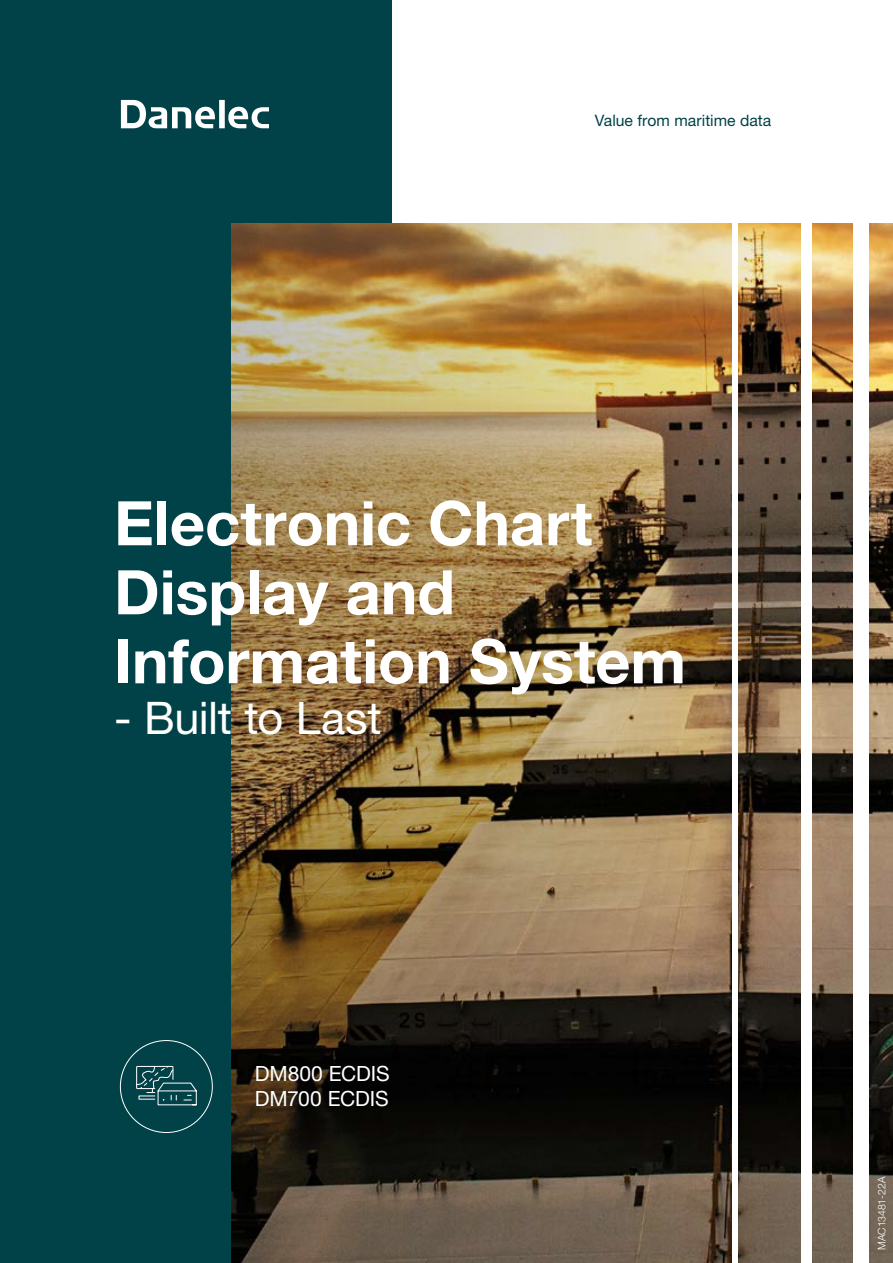
<style>
.page{position:relative;width:893px;height:1263px;background:#fff}
.page>*{position:absolute;margin:0;border:0;box-sizing:border-box;transform-origin:0 0}
.t1{font:700 61.5px/69px "Helvetica Neue LT Pro";color:#fff}
.t2{font:45px "Helvetica Neue LT Pro";letter-spacing:-.01em;color:#fff}
.t3{font:21px/25.2px "Helvetica Neue LT Pro";letter-spacing:-.005em;color:#fff}
.t4{font:15.75px "Helvetica Neue LT Pro";letter-spacing:.005em;color:#004248}
.t5{font:300 10.5px "Helvetica Neue LT Pro";letter-spacing:.01em;color:#fff}
</style>
<div class="page">
<div style="left:0;top:0;width:392px;height:1263px;background:#004248"></div>
<img style="left:231px;top:223px;width:662px;height:1040px">
<svg style="left:121px;top:100px;width:148px;height:28px"></svg>
<svg style="left:119px;top:1040px;width:94px;height:93px"></svg>
<div style="left:732px;top:206px;width:6px;height:1057px;background:#fff"></div>
<div style="left:801px;top:206px;width:11px;height:1057px;background:#fff"></div>
<div style="left:853px;top:206px;width:16px;height:1057px;background:#fff"></div>
<p class="t4" style="left:595px;top:111px;width:178px">Value from maritime data</p>
<p class="t1" style="left:114px;top:487px;width:573px">Electronic Chart<br>Display and<br>Information System</p>
<p class="t2" style="left:114px;top:691px;width:269px">- Built to Last</p>
<p class="t3" style="left:255px;top:1061px;width:137px">DM800 ECDIS<br>DM700 ECDIS</p>
<p class="t5" style="left:875px;top:1250px;width:75px;rotate:-90deg">MAC13481-22A</p>
</div>
